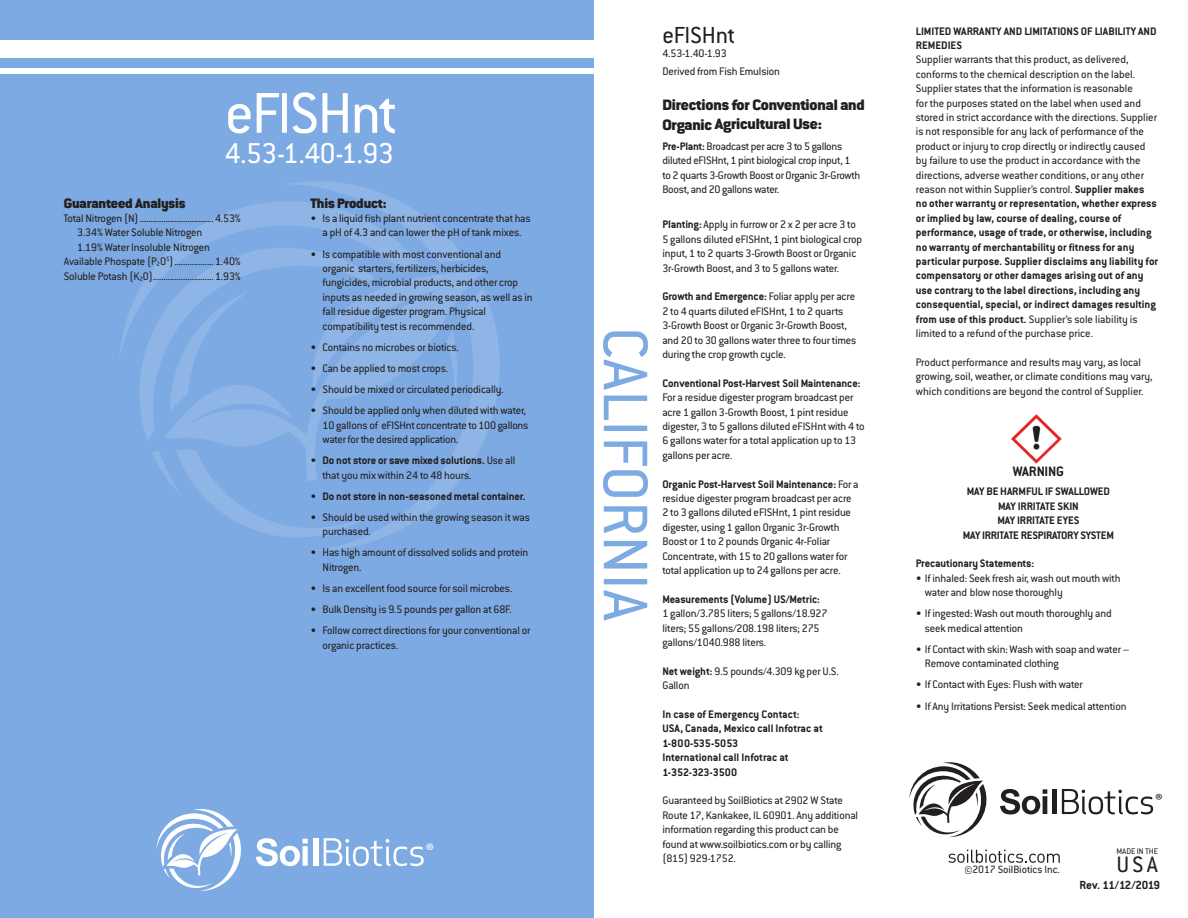
<style>
.page{position:relative;width:1188px;height:918px;background:#fff}
.page>*{position:absolute;margin:0;border:0;box-sizing:border-box;transform-origin:0 0}
.t1{font:69px "Conduit ITC Std";color:#7eaae3}
.t2{font:63.15px "Conduit ITC Std";letter-spacing:-.03em;color:#fff}
.t3{font:31.5px "Conduit ITC Std";color:#fff}
.t4{font:25.5px "Conduit ITC Std";letter-spacing:-.01em;color:#231f20}
.t5{font:24.45px "Conduit ITC Std";color:#231f20}
.t6{font:19.65px "Myriad Pro";color:#fff}
.t7{font:17.85px "Myriad Pro";color:#231f20}
.t8{font:900 16.5px/18.3px "Conduit ITC Std";letter-spacing:-.01em;color:#231f20}
.t9{font:900 15px "Conduit ITC Std";letter-spacing:-.01em;color:#231f20}
.t10{font:700 15px "Conduit ITC Std";letter-spacing:-.02em;color:#231f20}
.t11{font:700 12.9px "Conduit ITC Std";letter-spacing:-.04em;color:#231f20}
.t12{font:12px/14.4px "Conduit ITC Std";letter-spacing:-.01em;color:#231f20}
.t13{font:700 12px/14.4px "Conduit ITC Std";letter-spacing:-.01em;color:#231f20}
.t14{font:11.55px "Conduit ITC Std";color:#231f20}
.t15{font:9px "Conduit ITC Std";color:#231f20}
.s1{font-weight:700}
.s2{font-weight:400}
</style>
<div class="page">
<img style="left:1011px;top:414px;width:50px;height:50px">
<svg style="left:948px;top:850px;width:112px;height:13px"></svg>
<svg style="left:909px;top:762px;width:78px;height:76px"></svg>
<svg style="left:1000px;top:789px;width:47px;height:25px"></svg>
<div style="left:1052px;top:789px;width:5px;height:25px;background:#231f20"></div>
<svg style="left:1062px;top:789px;width:91px;height:25px"></svg>
<div style="left:0;top:0;width:594px;height:918px;background:#7eaae3"></div>
<svg style="left:156px;top:809px;width:85px;height:82px"></svg>
<svg style="left:256px;top:838px;width:52px;height:28px"></svg>
<div style="left:313px;top:839px;width:5px;height:27px;background:#fff"></div>
<svg style="left:324px;top:838px;width:100px;height:28px"></svg>
<div style="left:0;top:40px;width:594px;height:17px;background:#fff"></div>
<div style="left:0;top:68px;width:594px;height:6px;background:#fff"></div>
<svg style="left:140px;top:361px;width:21px;height:79px;fill:#8eb5e6"></svg>
<svg style="left:120px;top:201px;width:299px;height:160px"></svg>
<svg style="left:369px;top:292px;width:131px;height:250px"></svg>
<svg style="left:152px;top:452px;width:217px;height:99px"></svg>
<svg style="left:284px;top:181px;width:182px;height:81px"></svg>
<svg style="left:164px;top:264px;width:320px;height:218px"></svg>
<p class="t2" style="left:225px;top:75px;width:172px">eFISHnt</p>
<p class="t3" style="left:225px;top:134px;width:171px">4.53-1.40-1.93</p>
<p class="t9" style="left:310px;top:195px;width:78px">This Product:</p>
<p class="t12" style="left:310px;top:211px;width:222px;text-align:center">• Is a liquid fish plant nutrient concentrate that has a pH of 4.3 and can lower the pH of tank mixes.</p>
<p class="t12" style="left:310px;top:246px;width:192px">• Is compatible with most conventional and</p>
<p class="t12" style="left:322px;top:261px;width:212px">organic starters, fertilizers, herbicides, fungicides, microbial products, and other crop inputs as needed in growing season, as well as in</p>
<p class="t12" style="left:322px;top:304px;width:165px">fall residue digester program. Physical compatibility test is recommended.</p>
<p class="t12" style="left:310px;top:339px;width:150px">• Contains no microbes or biotics.</p>
<p class="t12" style="left:310px;top:361px;width:139px">• Can be applied to most crops.</p>
<p class="t12" style="left:310px;top:382px;width:195px">• Should be mixed or circulated periodically.</p>
<p class="t12" style="left:322px;top:403px;width:207px;text-indent:-12px">• Should be applied only when diluted with water,<br>10 gallons of eFISHnt concentrate to 100 gallons water for the desired application.</p>
<p class="t12" style="left:322px;top:453px;width:194px;text-indent:-12px">• <span class="s1">Do not store or save mixed solutions.</span> Use all that you mix within 24 to 48 hours.</p>
<p class="t13" style="left:310px;top:488px;width:217px"><span class="s2">•</span> Do not store in non-seasoned metal container.</p>
<p class="t12" style="left:322px;top:510px;width:209px;text-indent:-12px">• Should be used within the growing season it was purchased.</p>
<p class="t12" style="left:322px;top:545px;width:207px;text-indent:-12px">• Has high amount of dissolved solids and protein<br>Nitrogen.</p>
<p class="t12" style="left:310px;top:581px;width:203px">• Is an excellent food source for soil microbes.</p>
<p class="t12" style="left:310px;top:602px;width:203px">• Bulk Density is 9.5 pounds per gallon at 68F.</p>
<p class="t12" style="left:322px;top:623px;width:210px;text-indent:-12px">• Follow correct directions for your conventional or organic practices.</p>
<p class="t9" style="left:64px;top:195px;width:123px">Guaranteed Analysis</p>
<p class="t12" style="left:64px;top:211px;width:179px">Total Nitrogen (N)..................................4.53%</p>
<p class="t12" style="left:77px;top:225px;width:127px">3.34% Water Soluble Nitrogen</p>
<p class="t12" style="left:77px;top:240px;width:134px">1.19% Water Insoluble Nitrogen</p>
<p class="t12" style="left:64px;top:254px;width:179px">Available Phospate (P<sub>2</sub>O<sup>5</sup>)..................1.40%</p>
<p class="t12" style="left:64px;top:268px;width:179px">Soluble Potash (K<sub>2</sub>O)............................1.93%</p>
<h3 class="t6" style="left:426px;top:839px;width:10px">®</h3>
<p class="t1" style="left:667px;top:327px;width:295px;rotate:90deg">CALIFORNIA</p>
<p class="t4" style="left:662px;top:20px;width:74px">eFISHnt</p>
<p class="t12" style="left:662px;top:46px;width:66px">4.53-1.40-1.93</p>
<p class="t12" style="left:662px;top:64px;width:119px">Derived from Fish Emulsion</p>
<p class="t8" style="left:662px;top:96px;width:204px">Directions for Conventional and<br>Organic Agricultural Use:</p>
<p class="t12" style="left:662px;top:138px;width:199px"><span class="s1">Pre-Plant:</span> Broadcast per acre 3 to 5 gallons diluted eFISHnt, 1 pint biological crop input, 1 to 2 quarts 3-Growth Boost or Organic 3r-Growth Boost, and 20 gallons water.</p>
<p class="t12" style="left:662px;top:217px;width:201px"><span class="s1">Planting:</span> Apply in furrow or 2 x 2 per acre 3 to 5 gallons diluted eFISHnt, 1 pint biological crop input, 1 to 2 quarts 3-Growth Boost or Organic 3r-Growth Boost, and 3 to 5 gallons water.</p>
<p class="t12" style="left:662px;top:289px;width:196px"><span class="s1">Growth and Emergence:</span> Foliar apply per acre 2 to 4 quarts diluted eFISHnt, 1 to 2 quarts 3-Growth Boost or Organic 3r-Growth Boost, and 20 to 30 gallons water three to four times during the crop growth cycle.</p>
<p class="t12" style="left:662px;top:376px;width:204px"><span class="s1">Conventional Post-Harvest Soil Maintenance:<br></span>For a residue digester program broadcast per acre 1 gallon 3-Growth Boost, 1 pint residue digester, 3 to 5 gallons diluted eFISHnt with 4 to 6 gallons water for a total application up to 13 gallons per acre.</p>
<p class="t12" style="left:662px;top:476px;width:198px"><span class="s1">Organic Post-Harvest Soil Maintenance:</span> For a residue digester program broadcast per acre 2 to 3 gallons diluted eFISHnt, 1 pint residue digester, using 1 gallon Organic 3r-Growth Boost or 1 to 2 pounds Organic 4r-Foliar Concentrate, with 15 to 20 gallons water for total application up to 24 gallons per acre.</p>
<p class="t13" style="left:662px;top:592px;width:159px">Measurements (Volume) US/Metric:</p>
<p class="t12" style="left:662px;top:606px;width:167px">1 gallon/3.785 liters; 5 gallons/18.927 liters; 55 gallons/208.198 liters; 275 gallons/1040.988 liters.</p>
<p class="t12" style="left:662px;top:664px;width:178px"><span class="s1">Net weight:</span> 9.5 pounds/4.309 kg per U.S.<br>Gallon</p>
<p class="t13" style="left:662px;top:707px;width:139px">In case of Emergency Contact:</p>
<p class="t13" style="left:662px;top:721px;width:162px">USA, Canada, Mexico call Infotrac at</p>
<p class="t13" style="left:662px;top:736px;width:77px">1-800-535-5053</p>
<p class="t13" style="left:662px;top:750px;width:128px">International call Infotrac at</p>
<p class="t13" style="left:662px;top:764px;width:76px">1-352-323-3500</p>
<p class="t12" style="left:662px;top:793px;width:197px">Guaranteed by SoilBiotics at 2902 W State Route 17, Kankakee, IL 60901. Any additional information regarding this product can be found at www.soilbiotics.com or by calling (815) 929-1752.</p>
<p class="t13" style="left:916px;top:23px;width:242px">LIMITED WARRANTY AND LIMITATIONS OF LIABILITY AND<br>REMEDIES</p>
<p class="t12" style="left:916px;top:52px;width:244px">Supplier warrants that this product, as delivered, conforms to the chemical description on the label.<br>Supplier states that the information is reasonable<br>for the purposes stated on the label when used and stored in strict accordance with the directions. Supplier is not responsible for any lack of performance of the product or injury to crop directly or indirectly caused by failure to use the product in accordance with the directions, adverse weather conditions, or any other reason not within Supplier’s control. <span class="s1">Supplier makes no other warranty or representation, whether express or implied by law, course of dealing, course of performance, usage of trade, or otherwise, including no warranty of merchantability or fitness for any particular purpose. Supplier disclaims any liability for compensatory or other damages arising out of any use contrary to the label directions, including any consequential, special, or indirect damages resulting from use of this product.</span> Supplier’s sole liability is limited to a refund of the purchase price.</p>
<p class="t12" style="left:916px;top:354px;width:238px">Product performance and results may vary, as local growing, soil, weather, or climate conditions may vary, which conditions are beyond the control of Supplier.</p>
<p class="t10" style="left:1013px;top:463px;width:53px">WARNING</p>
<p class="t13" style="left:967px;top:484px;width:145px">MAY BE HARMFUL IF SWALLOWED</p>
<p class="t13" style="left:998px;top:498px;width:82px">MAY IRRITATE SKIN</p>
<p class="t13" style="left:997px;top:513px;width:84px">MAY IRRITATE EYES</p>
<p class="t13" style="left:963px;top:527px;width:153px">MAY IRRITATE RESPIRATORY SYSTEM</p>
<p class="t13" style="left:916px;top:556px;width:120px">Precautionary Statements:</p>
<p class="t12" style="left:925px;top:570px;width:197px;text-indent:-9px">• If inhaled: Seek fresh air, wash out mouth with water and blow nose thoroughly</p>
<p class="t12" style="left:925px;top:606px;width:188px;text-indent:-9px">• If ingested: Wash out mouth thoroughly and seek medical attention</p>
<p class="t12" style="left:916px;top:642px;width:215px">• If Contact with skin: Wash with soap and water –</p>
<p class="t12" style="left:925px;top:656px;width:136px">Remove contaminated clothing</p>
<p class="t12" style="left:916px;top:677px;width:169px">• If Contact with Eyes: Flush with water</p>
<p class="t12" style="left:916px;top:698px;width:212px">• If Any Irritations Persist: Seek medical attention</p>
<h3 class="t7" style="left:1155px;top:789px;width:9px">®</h3>
<p class="t14" style="left:964px;top:862px;width:97px">©2017 SoilBiotics Inc.</p>
<p class="t15" style="left:1116px;top:845px;width:43px">MADE IN THE</p>
<p class="t5" style="left:1116px;top:849px;width:43px">USA</p>
<p class="t11" style="left:1080px;top:878px;width:82px">Rev. 11/12/2019</p>
</div>
